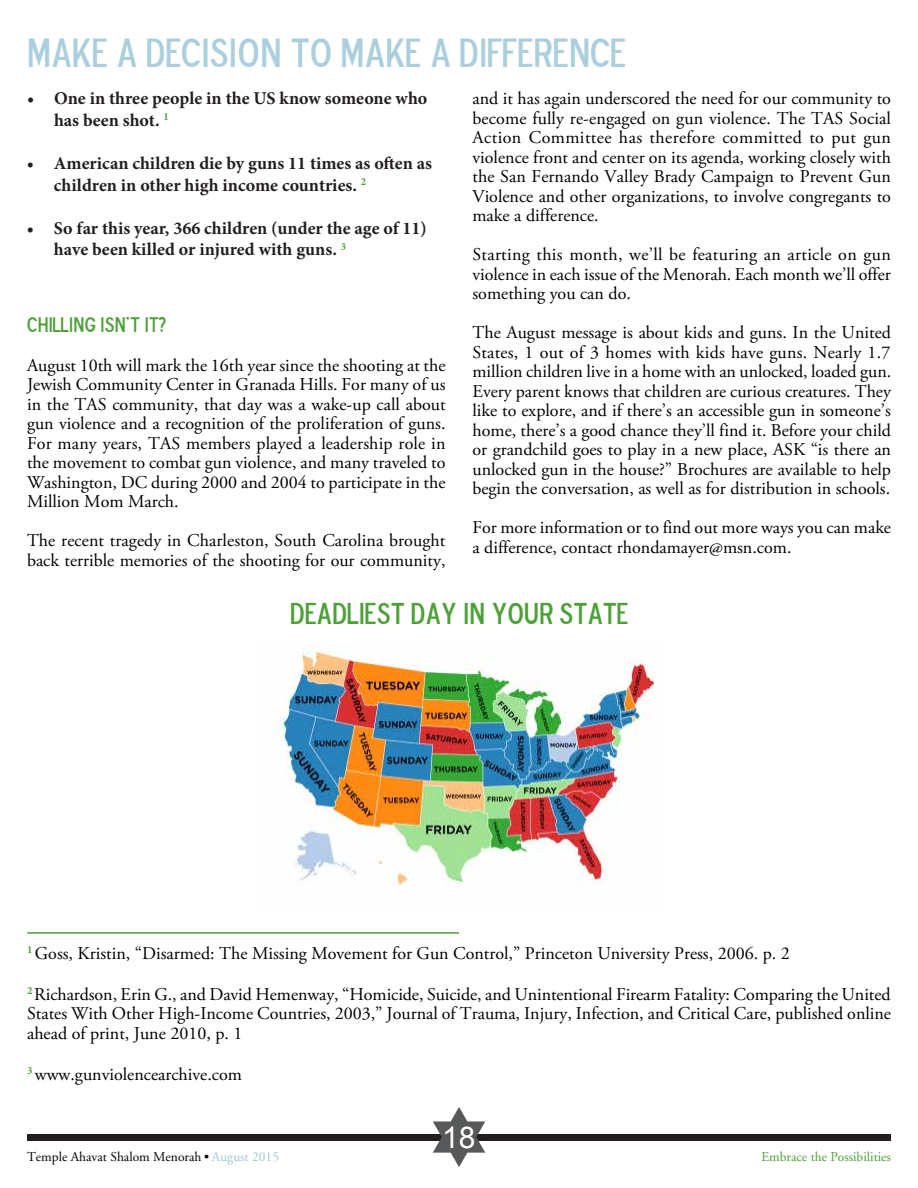
<style>
.page{position:relative;width:918px;height:1188px;background:#fff}
.page>*{position:absolute;margin:0;border:0;box-sizing:border-box;transform-origin:0 0}
.t1{font:40.5px "Blue Highway D Type";color:#abcfdc}
.t2{font:30px "Blue Highway D Type";color:#4da038}
.t3{font:30px "Arial";color:#fff}
.t4{font:21px "Blue Highway D Type";color:#4da038}
.t5{font:18px/19.5px "Adobe Garamond Pro";color:#000;text-align:justify}
.t6{font:700 18px/21.6px "Minion Pro";color:#231f20}
.t7{font:13.5px "Adobe Garamond";color:#000}
.t8{font:13.5px "Adobe Garamond";color:#4da038}
.s1{font-family:"Eurostile"}
.s2{color:#9cc7d6}
</style>
<div class="page">
<div style="left:27px;top:1134px;width:864px;height:7px;background:#231f20"></div>
<svg style="left:433px;top:1107px;width:52px;height:60px"></svg>
<hr style="left:27px;top:932px;width:432px;height:2px;background:#4da038">
<img style="left:270px;top:645px;width:385px;height:241px">
<h1 class="t1" style="left:27px;top:27px;width:599px">MAKE A DECISION TO MAKE A DIFFERENCE</h1>
<p class="t6" style="left:54px;top:87px;width:375px;text-indent:-27px">• One in three people in the US know someone who has been shot. <sup>1</sup></p>
<p class="t6" style="left:54px;top:152px;width:380px;text-indent:-27px">• American children die by guns 11 times as often as children in other high income countries. <sup>2</sup></p>
<p class="t6" style="left:54px;top:217px;width:374px;text-indent:-27px">• So far this year, 366 children (under the age of 11) have been killed or injured with guns. <sup>3</sup></p>
<p class="t4" style="left:27px;top:311px;width:140px">CHILLING ISN'T IT?</p>
<p class="t5" style="left:27px;top:356px;width:420px">August 10th will mark the 16th year since the shooting at the Jewish Community Center in Granada Hills. For many of us in the TAS community, that day was a wake-up call about gun violence and a recognition of the proliferation of guns.<br>For many years, TAS members played a leadership role in the movement to combat gun violence, and many traveled to Washington, DC during 2000 and 2004 to participate in the Million Mom March.</p>
<p class="t5" style="left:27px;top:532px;width:420px">The recent tragedy in Charleston, South Carolina brought back terrible memories of the shooting for our community,</p>
<p class="t5" style="left:472px;top:89px;width:420px">and it has again underscored the need for our community to become fully re-engaged on gun violence. The TAS Social Action Committee has therefore committed to put gun violence front and center on its agenda, working closely with the San Fernando Valley Brady Campaign to Prevent Gun Violence and other organizations, to involve congregants to make a difference.</p>
<p class="t5" style="left:472px;top:245px;width:420px">Starting this month, we’ll be featuring an article on gun violence in each issue of the Menorah. Each month we’ll offer something you can do.</p>
<p class="t5" style="left:472px;top:323px;width:420px">The August message is about kids and guns. In the United States, 1 out of 3 homes with kids have guns. Nearly 1.7 million children live in a home with an unlocked, loaded gun.<br>Every parent knows that children are curious creatures. They like to explore, and if there’s an accessible gun in someone’s home, there’s a good chance they’ll find it. Before your child or grandchild goes to play in a new place, ASK “is there an unlocked gun in the house?” Brochures are available to help begin the conversation, as well as for distribution in schools.</p>
<p class="t5" style="left:472px;top:518px;width:420px">For more information or to find out more ways you can make a difference, contact rhondamayer@msn.com.</p>
<h2 class="t2" style="left:290px;top:594px;width:339px">DEADLIEST DAY IN YOUR STATE</h2>
<p class="t5" style="left:27px;top:944px;width:764px"><sup>1</sup> Goss, Kristin, “Disarmed: The Missing Movement for Gun Control,” Princeton University Press, 2006. p. 2</p>
<p class="t5" style="left:27px;top:985px;width:866px"><sup>2</sup> Richardson, Erin G., and David Hemenway, “Homicide, Suicide, and Unintentional Firearm Fatality: Comparing the United States With Other High-Income Countries, 2003,” Journal of Trauma, Injury, Infection, and Critical Care, published online ahead of print, June 2010, p. 1</p>
<p class="t5" style="left:27px;top:1065px;width:216px"><sup>3</sup> www.gunviolencearchive.com</p>
<h2 class="t3" style="left:442px;top:1118px;width:35px">18</h2>
<p class="t7" style="left:27px;top:1149px;width:254px">Temple Ahavat Shalom Menorah <span class="s1">•</span> <span class="s2">August 2015</span></p>
<p class="t8" style="left:761px;top:1149px;width:131px">Embrace the Possibilities</p>
</div>
